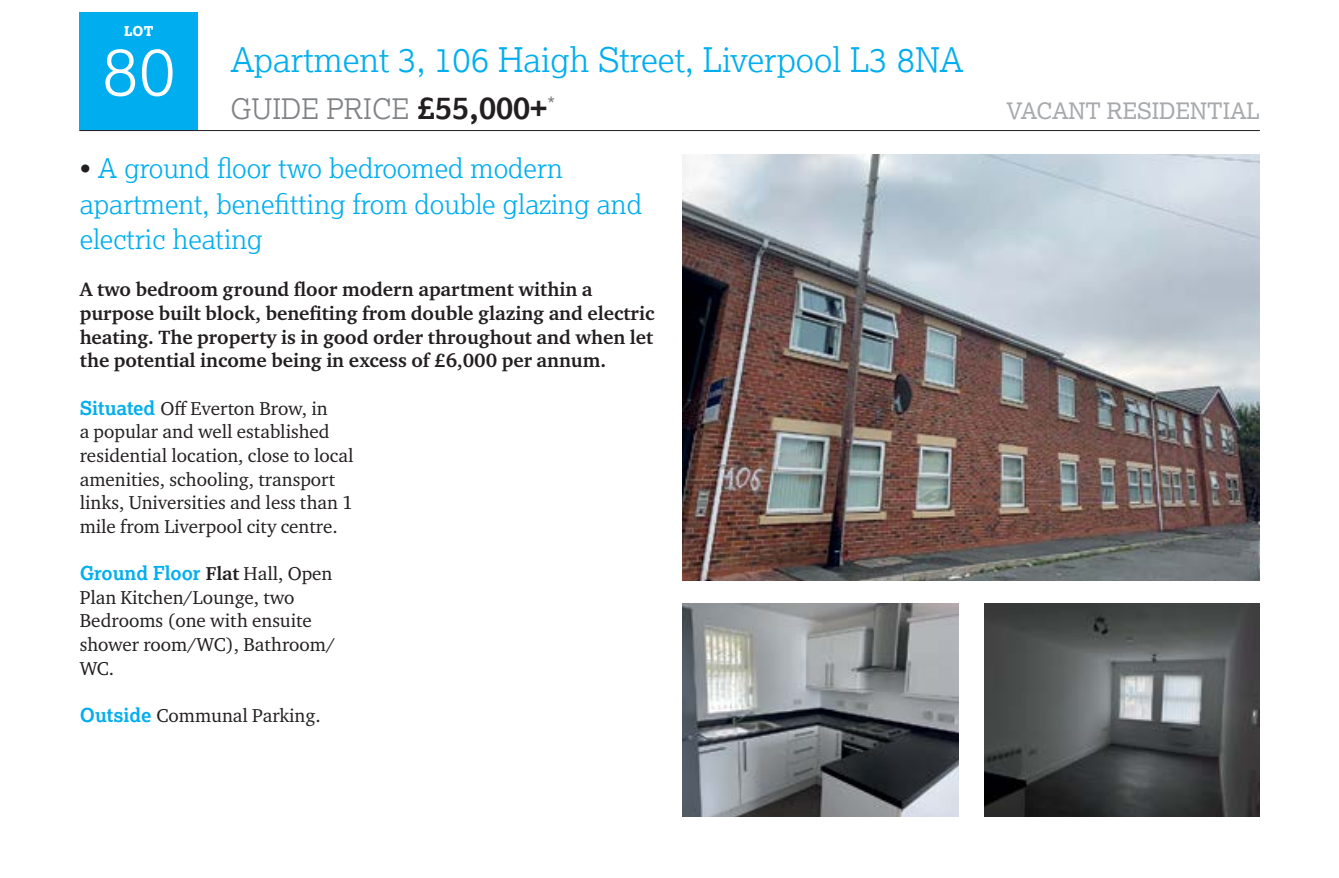
<style>
.page{position:relative;width:1339px;height:878px;background:#fff}
.page>*{position:absolute;margin:0;border:0;box-sizing:border-box;transform-origin:0 0}
.t1{font:300 67.5px "Lexia";color:#fff}
.t2{font:300 33.75px "Lexia";color:#00aeef}
.t3{font:300 28.12px "Lexia";color:#808285}
.t4{font:300 27px/35.3px "Lexia";color:#00aeef}
.t5{font:22.5px "Lexia";color:#a7a9ac}
.t6{font:20.25px "Lexia";color:#808285}
.t7{font:700 19.8px/23.6px "Charter ITC Pro";color:#231f20}
.t8{font:19.12px/23.6px "Charter ITC Pro";color:#231f20}
.t9{font:700 19.12px "Lexia";color:#00aeef}
.t10{font:800 13.5px "Lexia";color:#fff}
.s1{font-weight:700;font-size:31.5px;color:#231f20}
.s2{color:#231f20}
.s3{font-family:"Lexia";font-weight:700;color:#00aeef}
.s4{font-family:"Charter ITC Pro";color:#231f20}
.s5{font-family:"Charter ITC Pro";font-weight:400;color:#231f20}
</style>
<div class="page">
<div style="left:80px;top:13px;width:118px;height:118px;background:#00aeef"></div>
<hr style="left:80px;top:130px;width:1180px;height:1px;background:#231f20">
<img style="left:682px;top:603px;width:276px;height:213px">
<img style="left:984px;top:603px;width:276px;height:213px">
<img style="left:682px;top:154px;width:578px;height:426px">
<p class="t10" style="left:124px;top:23px;width:31px">LOT</p>
<h1 class="t1" style="left:102px;top:28px;width:75px">80</h1>
<h2 class="t2" style="left:230px;top:38px;width:735px">Apartment 3, 106 Haigh Street, Liverpool L3 8NA</h2>
<h3 class="t3" style="left:230px;top:91px;width:318px">GUIDE PRICE <span class="s1">£55,000+</span></h3>
<p class="t5" style="left:1006px;top:97px;width:255px">VACANT RESIDENTIAL</p>
<p class="t6" style="left:547px;top:92px;width:9px">*</p>
<h3 class="t4" style="left:80px;top:150px;width:564px"><span class="s2">•</span> A ground floor two bedroomed modern apartment, benefitting from double glazing and electric heating</h3>
<p class="t7" style="left:80px;top:277px;width:576px">A two bedroom ground floor modern apartment within a purpose built block, benefiting from double glazing and electric heating. The property is in good order throughout and when let the potential income being in excess of £6,000 per annum.</p>
<p class="t8" style="left:80px;top:396px;width:275px"><span class="s3">Situated</span> Off Everton Brow, in<br>a popular and well established residential location, close to local amenities, schooling, transport links, Universities and less than 1 mile from Liverpool city centre.</p>
<p class="t9" style="left:80px;top:561px;width:254px">Ground Floor <span class="s4">Flat</span> <span class="s5">Hall, Open</span></p>
<p class="t8" style="left:80px;top:584px;width:257px">Plan Kitchen/Lounge, two<br>Bedrooms (one with ensuite shower room/WC), Bathroom/<br>WC.</p>
<p class="t8" style="left:80px;top:703px;width:243px"><span class="s3">Outside</span> Communal Parking.</p>
</div>
